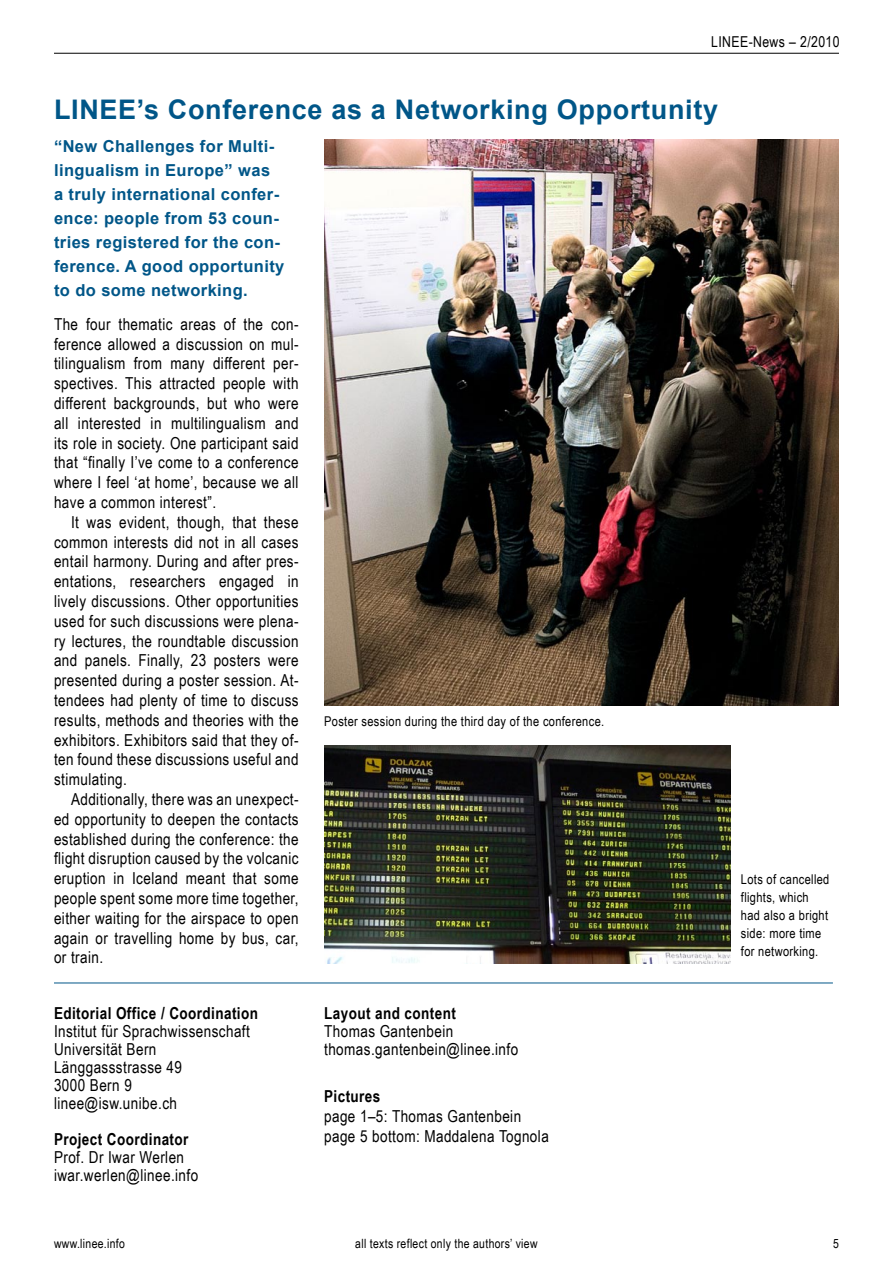
<style>
.page{position:relative;width:893px;height:1263px;background:#fff}
.page>*{position:absolute;margin:0;border:0;box-sizing:border-box;transform-origin:0 0}
.t1{font:700 27px "Arial";letter-spacing:.025em;color:#005688}
.t2{font:16.5px/19.8px "Arial Narrow";letter-spacing:.025em;color:#000}
.t3{font:700 16.5px/24px "Arial";letter-spacing:.025em;color:#005688}
.t4{font:700 16.5px "Arial Narrow";letter-spacing:.025em;color:#000}
.t5{font:15px "Arial Narrow";letter-spacing:.025em;color:#000}
.t6{font:13.5px/18px "Arial Narrow";letter-spacing:.025em;color:#000}
.t7{font:12.75px "Arial Narrow";letter-spacing:.025em;color:#000}
</style>
<div class="page">
<hr style="left:54px;top:53px;width:785px;height:1px;background:#000">
<hr style="left:54px;top:983px;width:779px;height:1px;background:#005688">
<img style="left:324px;top:140px;width:515px;height:566px">
<img style="left:324px;top:745px;width:406px;height:218px">
<p class="t5" style="left:711px;top:30px;width:130px">LINEE-News – 2/2010</p>
<h1 class="t1" style="left:54px;top:92px;width:666px">LINEE’s Conference as a Networking Opportunity</h1>
<p class="t3" style="left:54px;top:134px;width:232px">“New Challenges for Multi&shy;lingualism in Europe” was<br>a truly international confer&shy;ence: people from 53 coun&shy;tries registered for the con&shy;ference. A good opportunity to do some networking.</p>
<p class="t2" style="left:54px;top:313px;width:246px;text-align:justify">The four thematic areas of the con&shy;ference allowed a discussion on mul&shy;tilingualism from many different per&shy;spectives. This attracted people with different backgrounds, but who were all interested in multilingualism and its role in society. One participant said that “finally I’ve come to a conference where I feel ‘at home’, because we all have a common interest”.</p>
<p class="t2" style="left:54px;top:511px;width:246px;text-align:justify;text-indent:17px">It was evident, though, that these common interests did not in all cases entail harmony. During and after pres&shy;entations, researchers engaged in lively discussions. Other opportunities used for such discussions were plena&shy;ry lectures, the roundtable discussion and panels. Finally, 23 posters were presented during a poster session. At&shy;tendees had plenty of time to discuss results, methods and theories with the exhibitors. Exhibitors said that they of&shy;ten found these discussions useful and stimulating.</p>
<p class="t2" style="left:54px;top:789px;width:246px;text-align:justify;text-indent:17px">Additionally, there was an unexpect&shy;ed opportunity to deepen the contacts established during the conference: the flight disruption caused by the volcanic eruption in Iceland meant that some people spent some more time together, either waiting for the airspace to open again or travelling home by bus, car, or train.</p>
<p class="t4" style="left:54px;top:1000px;width:206px">Editorial Office / Coordination</p>
<p class="t2" style="left:54px;top:1021px;width:197px;line-height:18px">Institut für Sprachwissenschaft<br>Universität Bern<br>Länggassstrasse 49<br>3000 Bern 9 linee@isw.unibe.ch</p>
<p class="t4" style="left:54px;top:1127px;width:136px">Project Coordinator</p>
<p class="t2" style="left:54px;top:1148px;width:146px;line-height:18px">Prof. Dr Iwar Werlen iwar.werlen@linee.info</p>
<p class="t6" style="left:324px;top:711px;width:282px">Poster session during the third day of the conference.</p>
<p class="t4" style="left:324px;top:1000px;width:133px">Layout and content</p>
<p class="t2" style="left:324px;top:1021px;width:196px;line-height:18px">Thomas Gantenbein thomas.gantenbein@linee.info</p>
<p class="t4" style="left:324px;top:1084px;width:58px">Pictures</p>
<p class="t2" style="left:324px;top:1105px;width:226px">page 1–5: Thomas Gantenbein page 5 bottom: Maddalena Tognola</p>
<p class="t6" style="left:741px;top:870px;width:90px">Lots of cancelled flights, which had also a bright side: more time for networking.</p>
<p class="t7" style="left:355px;top:1234px;width:184px">all texts reflect only the authors’ view</p>
<p class="t7" style="left:54px;top:1234px;width:72px">www.linee.info</p>
<p class="t7" style="left:833px;top:1234px;width:7px">5</p>
</div>
